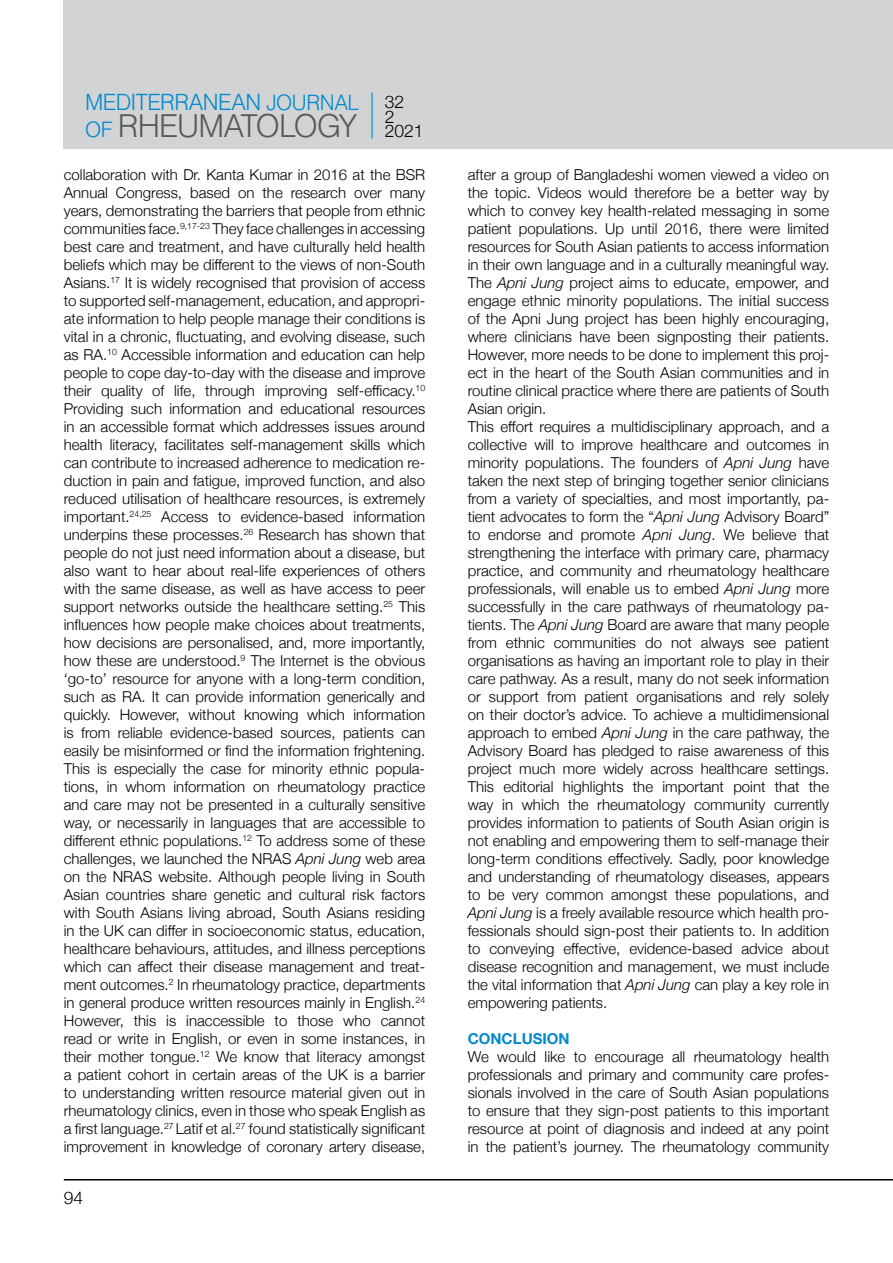
<style>
.page{position:relative;width:893px;height:1263px;background:#fff}
.page>*{position:absolute;margin:0;border:0;box-sizing:border-box;transform-origin:0 0}
.t1{font:31.2px "UB Helvetica Light";letter-spacing:-.025em;color:#58595b}
.t2{font:22.2px "UB Helvetica Light";letter-spacing:-.02em;color:#0089cf}
.t3{font:300 17.4px/15px "Helvetica Neue";color:#000}
.t4{font:300 15px/18px "Helvetica Neue";color:#000;text-align:justify}
.t5{font:700 15px "Helvetica Neue";color:#0089cf}
.s1{font-size:21px}
.s2{font-size:21px;color:#0089cf}
.s3{font-style:italic}
</style>
<div class="page">
<hr style="left:64px;top:1179px;width:829px;height:1px;background:#000">
<div style="left:64px;top:0;width:829px;height:149px;background:#d1d3d4"></div>
<hr style="left:371px;top:92px;width:2px;height:47px;background:#0089cf">
<h2 class="t2" style="left:85px;top:89px;width:275px">MEDITERRANEAN <span class="s1">JOURNAL</span></h2>
<h1 class="t1" style="left:85px;top:107px;width:273px"><span class="s2">OF</span> RHEUMATOLOGY</h1>
<p class="t3" style="left:385px;top:93px;width:40px">32<br>2<br>2021</p>
<p class="t4" style="left:64px;top:165px;width:363px">collaboration with Dr. Kanta Kumar in 2016 at the BSR Annual Congress, based on the research over many years, demonstrating the barriers that people from ethnic communities face.<sup>9,17-23</sup> They face challenges in accessing best care and treatment, and have culturally held health beliefs which may be different to the views of non-South Asians.<sup>17</sup> It is widely recognised that provision of access to supported self-management, education, and appropri&shy;ate information to help people manage their conditions is vital in a chronic, fluctuating, and evolving disease, such as RA.<sup>10</sup> Accessible information and education can help people to cope day-to-day with the disease and improve their quality of life, through improving self-efficacy.<sup>10<br></sup>Providing such information and educational resources in an accessible format which addresses issues around health literacy, facilitates self-management skills which can contribute to increased adherence to medication re&shy;duction in pain and fatigue, improved function, and also reduced utilisation of healthcare resources, is extremely important.<sup>24,25</sup> Access to evidence-based information underpins these processes.<sup>26</sup> Research has shown that people do not just need information about a disease, but also want to hear about real-life experiences of others with the same disease, as well as have access to peer support networks outside the healthcare setting.<sup>25</sup> This influences how people make choices about treatments, how decisions are personalised, and, more importantly, how these are understood.<sup>9</sup> The Internet is the obvious ‘go-to’ resource for anyone with a long-term condition, such as RA. It can provide information generically and quickly. However, without knowing which information is from reliable evidence-based sources, patients can easily be misinformed or find the information frightening.<br>This is especially the case for minority ethnic popula&shy;tions, in whom information on rheumatology practice and care may not be presented in a culturally sensitive way, or necessarily in languages that are accessible to different ethnic populations.<sup>12</sup> To address some of these challenges, we launched the NRAS <span class="s3">Apni Jung</span> web area on the NRAS website. Although people living in South Asian countries share genetic and cultural risk factors with South Asians living abroad, South Asians residing in the UK can differ in socioeconomic status, education, healthcare behaviours, attitudes, and illness perceptions which can affect their disease management and treat&shy;ment outcomes.<sup>2</sup> In rheumatology practice, departments in general produce written resources mainly in English.<sup>24<br></sup>However, this is inaccessible to those who cannot read or write in English, or even in some instances, in their mother tongue.<sup>12</sup> We know that literacy amongst a patient cohort in certain areas of the UK is a barrier to understanding written resource material given out in rheumatology clinics, even in those who speak English as a first language.<sup>27</sup> Latif et al.<sup>27</sup> found statistically significant improvement in knowledge of coronary artery disease,</p>
<p class="t4" style="left:468px;top:165px;width:363px;text-align:left">after a group of Bangladeshi women viewed a video on the topic. Videos would therefore be a better way by which to convey key health-related messaging in some patient populations. Up until 2016, there were limited resources for South Asian patients to access information in their own language and in a culturally meaningful way.<br>The <span class="s3">Apni Jung</span> project aims to educate, empower, and engage ethnic minority populations. The initial success of the Apni Jung project has been highly encouraging, where clinicians have been signposting their patients.<br>However, more needs to be done to implement this proj&shy;ect in the heart of the South Asian communities and in routine clinical practice where there are patients of South Asian origin.<br>This effort requires a multidisciplinary approach, and a collective will to improve healthcare and outcomes in minority populations. The founders of <span class="s3">Apni Jung</span> have taken the next step of bringing together senior clinicians from a variety of specialties, and most importantly, pa&shy;tient advocates to form the “<span class="s3">Apni Jung</span> Advisory Board” to endorse and promote <span class="s3">Apni Jung</span>. We believe that strengthening the interface with primary care, pharmacy practice, and community and rheumatology healthcare professionals, will enable us to embed <span class="s3">Apni Jung</span> more successfully in the care pathways of rheumatology pa&shy;tients. The <span class="s3">Apni Jung</span> Board are aware that many people from ethnic communities do not always see patient organisations as having an important role to play in their care pathway. As a result, many do not seek information or support from patient organisations and rely solely on their doctor’s advice. To achieve a multidimensional approach to embed <span class="s3">Apni Jung</span> in the care pathway, the Advisory Board has pledged to raise awareness of this project much more widely across healthcare settings.<br>This editorial highlights the important point that the way in which the rheumatology community currently provides information to patients of South Asian origin is not enabling and empowering them to self-manage their long-term conditions effectively. Sadly, poor knowledge and understanding of rheumatology diseases, appears to be very common amongst these populations, and <span class="s3">Apni Jung</span> is a freely available resource which health pro&shy;fessionals should sign-post their patients to. In addition to conveying effective, evidence-based advice about disease recognition and management, we must include the vital information that <span class="s3">Apni Jung</span> can play a key role in empowering patients.</p>
<p class="t5" style="left:468px;top:1027px;width:103px">CONCLUSION</p>
<p class="t4" style="left:468px;top:1047px;width:363px">We would like to encourage all rheumatology health professionals and primary and community care profes&shy;sionals involved in the care of South Asian populations to ensure that they sign-post patients to this important resource at point of diagnosis and indeed at any point in the patient’s journey. The rheumatology community</p>
<p class="t3" style="left:64px;top:1189px;width:21px">94</p>
</div>
